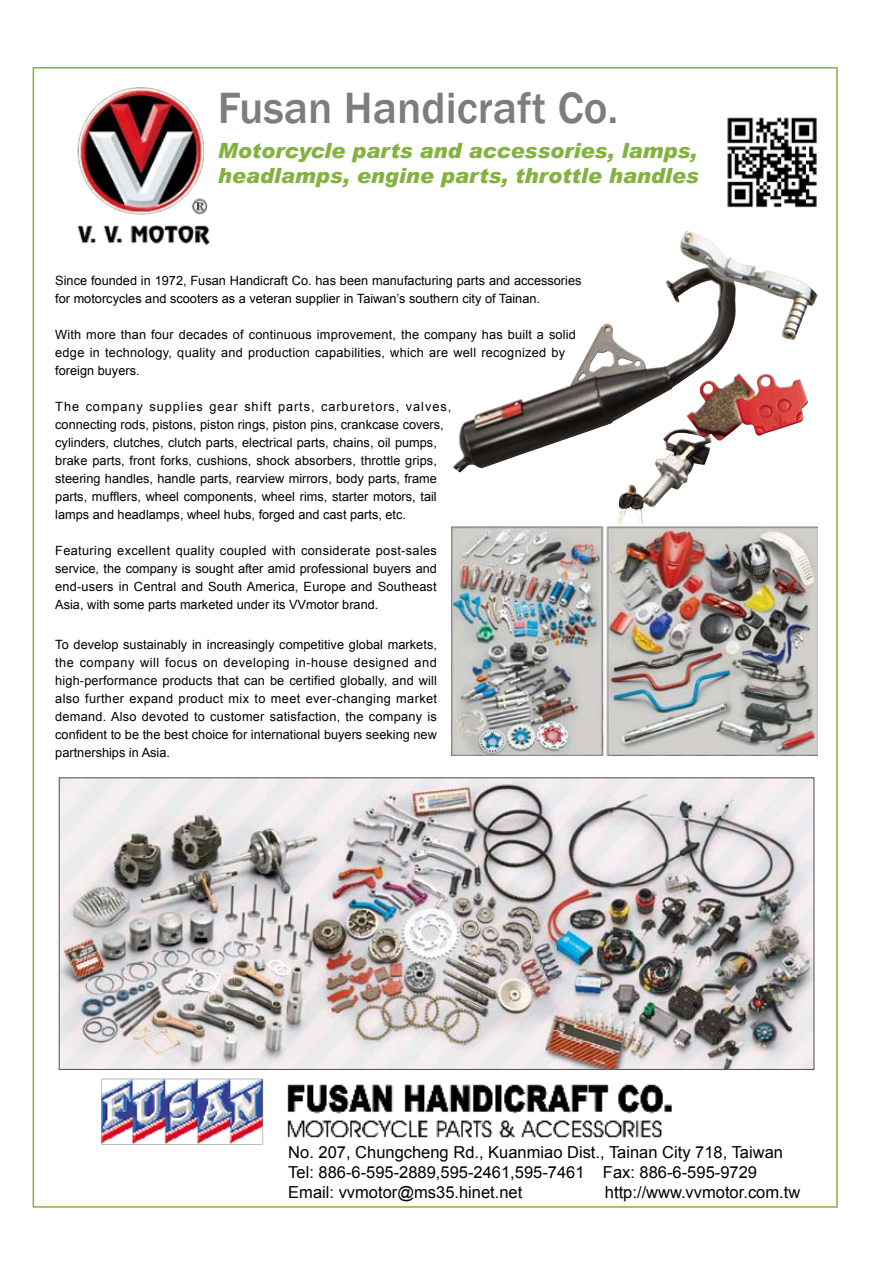
<style>
.page{position:relative;width:893px;height:1263px;background:#fff}
.page>*{position:absolute;margin:0;border:0;box-sizing:border-box;transform-origin:0 0}
.t1{font:500 45px "Franklin Gothic";color:#7d7d7d}
.t2{font:italic 900 21px/25.2px "Arial";color:#83b241}
.t3{font:16.5px/20.2px "Arial";color:#000}
.t4{font:12.75px/18px "Arial";color:#000}
</style>
<div class="page">
<img style="left:453px;top:231px;width:365px;height:242px">
<img style="left:77px;top:87px;width:133px;height:159px">
<img style="left:452px;top:527px;width:366px;height:228px">
<img style="left:61px;top:779px;width:751px;height:289px">
<img style="left:101px;top:1078px;width:571px;height:67px">
<img style="left:727px;top:117px;width:90px;height:91px">
<h1 class="t1" style="left:218px;top:80px;width:402px">Fusan Handicraft Co.</h1>
<h2 class="t2" style="left:218px;top:137px;width:482px">Motorcycle parts and accessories, lamps, headlamps, engine parts, throttle handles</h2>
<p class="t4" style="left:55px;top:272px;width:528px">Since founded in 1972, Fusan Handicraft Co. has been manufacturing parts and accessories for motorcycles and scooters as a veteran supplier in Taiwan’s southern city of Tainan.</p>
<p class="t4" style="left:55px;top:326px;width:522px">With more than four decades of continuous improvement, the company has built a solid edge in technology, quality and production capabilities, which are well recognized by foreign buyers.</p>
<p class="t4" style="left:55px;top:398px;width:397px">The company supplies gear shift parts, carburetors, valves, connecting rods, pistons, piston rings, piston pins, crankcase covers, cylinders, clutches, clutch parts, electrical parts, chains, oil pumps, brake parts, front forks, cushions, shock absorbers, throttle grips, steering handles, handle parts, rearview mirrors, body parts, frame parts, mufflers, wheel components, wheel rims, starter motors, tail lamps and headlamps, wheel hubs, forged and cast parts, etc.</p>
<p class="t4" style="left:55px;top:542px;width:383px;text-align:justify">Featuring excellent quality coupled with considerate post-sales service, the company is sought after amid professional buyers and end-users in Central and South America, Europe and Southeast Asia, with some parts marketed under its VVmotor brand.</p>
<p class="t4" style="left:55px;top:635px;width:383px;text-align:justify">To develop sustainably in increasingly competitive global markets, the company will focus on developing in-house designed and high-performance products that can be certified globally, and will also further expand product mix to meet ever-changing market demand. Also devoted to customer satisfaction, the company is confident to be the best choice for international buyers seeking new partnerships in Asia.</p>
<p class="t3" style="left:288px;top:1142px;width:496px">No. 207, Chungcheng Rd., Kuanmiao Dist., Tainan City 718, Taiwan<br>Tel: 886-6-595-2889,595-2461,595-7461 Fax: 886-6-595-9729<br>Email: vvmotor@ms35.hinet.net</p>
<p class="t3" style="left:605px;top:1182px;width:197px">http://www.vvmotor.com.tw</p>
</div>
